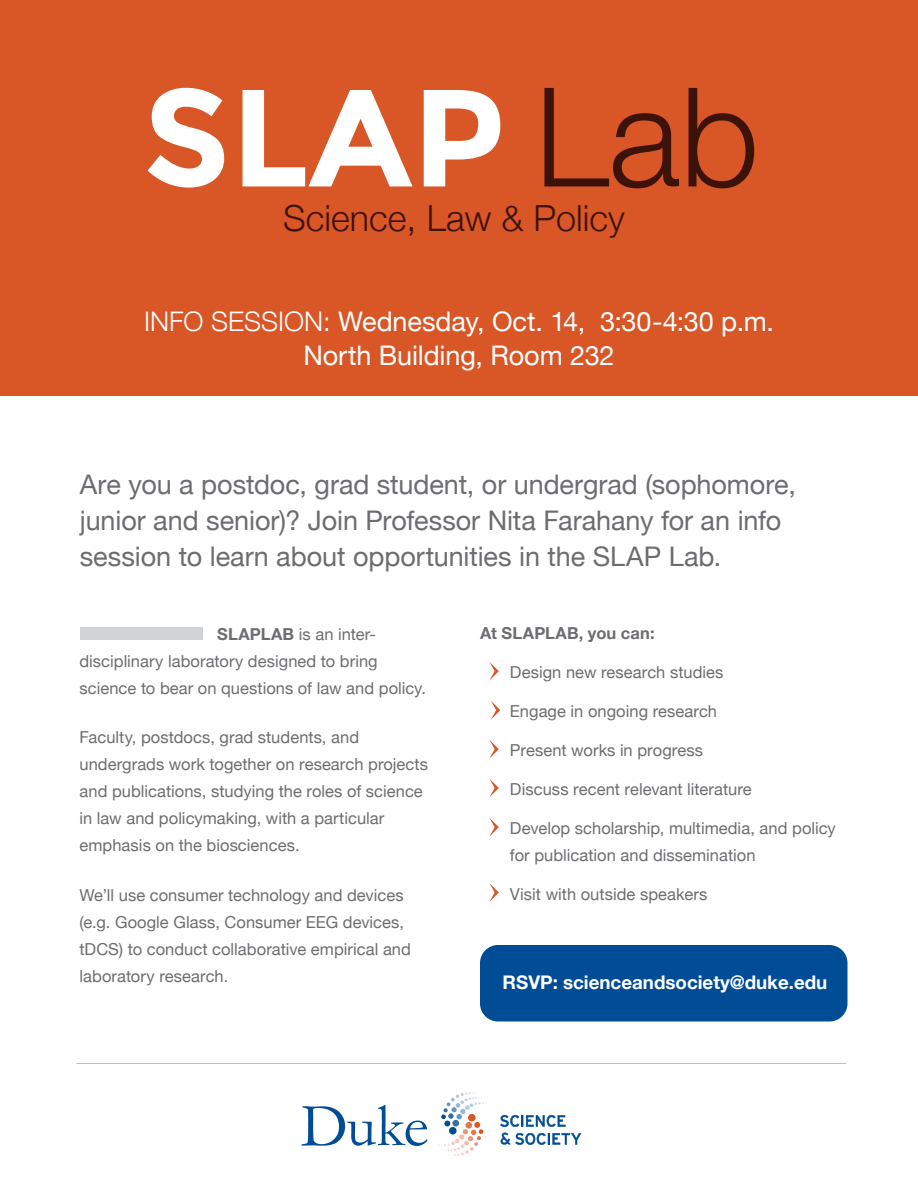
<style>
.page{position:relative;width:918px;height:1188px;background:#fff}
.page>*{position:absolute;margin:0;border:0;box-sizing:border-box;transform-origin:0 0}
.t1{font:700 138px "Montserrat";color:#fff}
.t2{font:300 36px "Helvetica Neue";color:#3d1209}
.t3{font:27px/36px "Helvetica Neue";letter-spacing:-.005em;color:#6c6d70}
.t4{font:27px "Helvetica Neue";letter-spacing:-.005em;color:#fff}
.t5{font:700 18.75px "Helvetica Neue";color:#fff}
.t6{font:16.5px/27px "Helvetica Neue";letter-spacing:.005em;color:#6c6d70}
.t7{font:700 16.5px "Helvetica Neue";letter-spacing:.01em;color:#6c6d70}
.s1{font-family:"Helvetica Neue";font-weight:300;color:#3d1209}
.s2{font-weight:300}
.s3{font-weight:700}
</style>
<div class="page">
<div style="left:480px;top:945px;width:368px;height:77px;background:#014d95;border-radius:18px"></div>
<div style="left:0;top:0;width:918px;height:396px;background:#d95626"></div>
<svg style="left:438px;top:1092px;width:49px;height:64px"></svg>
<svg style="left:500px;top:1115px;width:66px;height:12px"></svg>
<svg style="left:501px;top:1133px;width:80px;height:12px"></svg>
<svg style="left:302px;top:1105px;width:125px;height:41px"></svg>
<div style="left:81px;top:627px;width:122px;height:13px;background:#d1d2d4"></div>
<svg style="left:489px;top:662px;width:10px;height:19px"></svg>
<svg style="left:489px;top:740px;width:10px;height:19px"></svg>
<svg style="left:489px;top:779px;width:10px;height:18px"></svg>
<svg style="left:489px;top:818px;width:10px;height:19px"></svg>
<svg style="left:489px;top:883px;width:10px;height:19px"></svg>
<svg style="left:491px;top:701px;width:9px;height:19px"></svg>
<h1 class="t1" style="left:143px;top:56px;width:618px">SLAP <span class="s1">Lab</span></h1>
<h2 class="t2" style="left:283px;top:190px;width:343px">Science, Law &amp; Policy</h2>
<h3 class="t4" style="left:144px;top:302px;width:631px"><span class="s2">INFO SESSION:</span> Wednesday, Oct. 14, 3:30-4:30 p.m.</h3>
<h3 class="t4" style="left:303px;top:335px;width:313px">North Building, Room 232</h3>
<h3 class="t3" style="left:80px;top:468px;width:718px">Are you a postdoc, grad student, or undergrad (sophomore, junior and senior)? Join Professor Nita Farahany for an info session to learn about opportunities in the SLAP Lab.</h3>
<p class="t6" style="left:80px;top:622px;width:348px;text-indent:138px"><span class="s3">SLAPLAB</span> is an inter&shy;disciplinary laboratory designed to bring science to bear on questions of law and policy.</p>
<p class="t6" style="left:80px;top:725px;width:350px">Faculty, postdocs, grad students, and undergrads work together on research projects and publications, studying the roles of science in law and policymaking, with a particular emphasis on the biosciences.</p>
<p class="t6" style="left:80px;top:883px;width:333px">We’ll use consumer technology and devices (e.g. Google Glass, Consumer EEG devices, tDCS) to conduct collaborative empirical and laboratory research.</p>
<p class="t7" style="left:480px;top:620px;width:176px">At SLAPLAB, you can:</p>
<p class="t6" style="left:510px;top:659px;width:215px">Design new research studies</p>
<p class="t6" style="left:510px;top:698px;width:209px">Engage in ongoing research</p>
<p class="t6" style="left:510px;top:737px;width:195px">Present works in progress</p>
<p class="t6" style="left:510px;top:776px;width:243px">Discuss recent relevant literature</p>
<p class="t6" style="left:510px;top:815px;width:327px">Develop scholarship, multimedia, and policy for publication and dissemination</p>
<p class="t6" style="left:510px;top:881px;width:199px">Visit with outside speakers</p>
<p class="t5" style="left:503px;top:968px;width:326px">RSVP: scienceandsociety@duke.edu</p>
</div>
